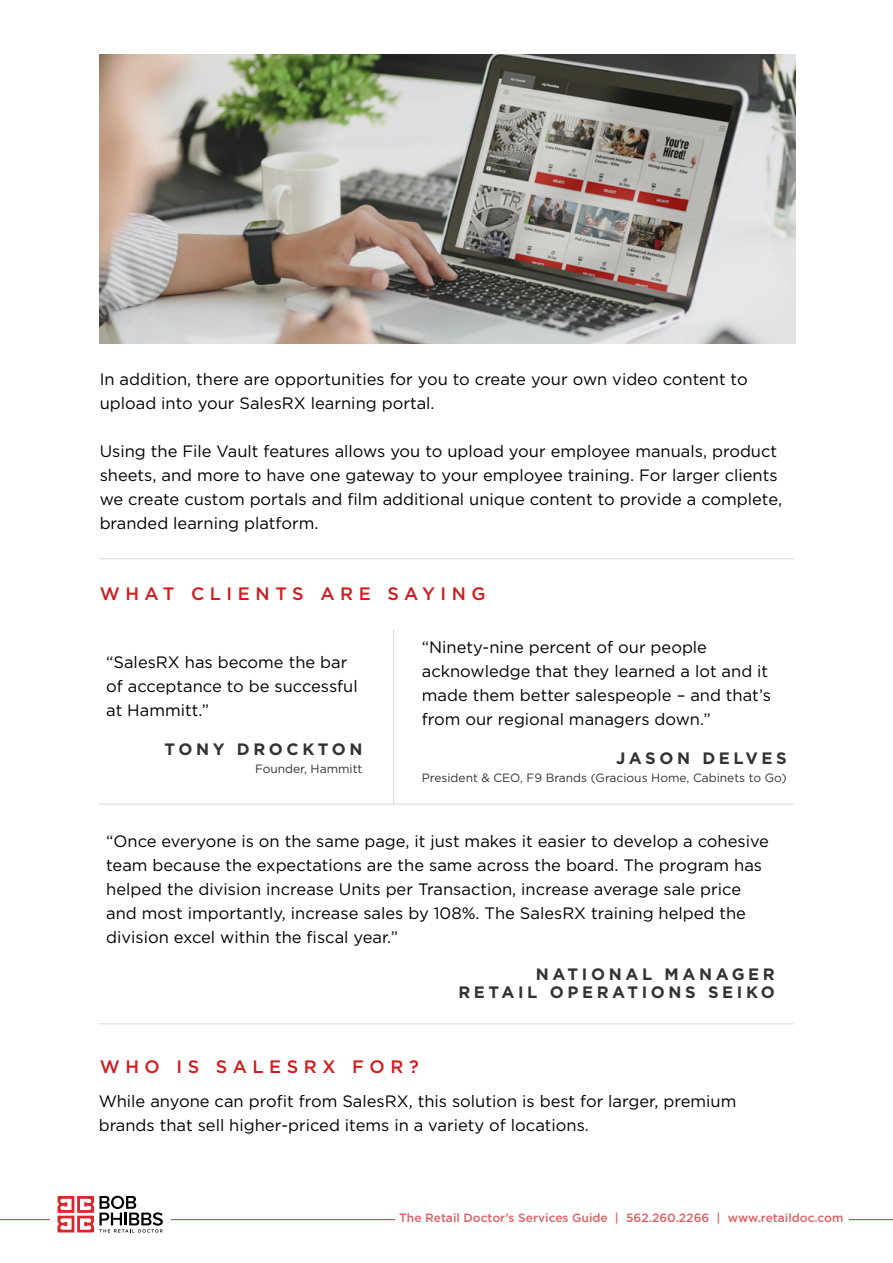
<style>
.page{position:relative;width:893px;height:1263px;background:#fff}
.page>*{position:absolute;margin:0;border:0;box-sizing:border-box;transform-origin:0 0}
.t1{font:500 18px "Gotham";letter-spacing:.31em;color:#d01c1f}
.t2{font:16.5px/24px "Gotham";color:#000}
.t3{font:700 16.5px/18px "Gotham";letter-spacing:.22em;color:#333;text-align:right}
.t4{font:12px "Gotham";color:#333}
.t5{font:500 12px "Gotham";color:#de6062}
</style>
<div class="page">
<hr style="left:0;top:1219px;width:893px;height:1px;background:#d8272d">
<div style="left:395px;top:1210px;width:454px;height:22px;background:#fff"></div>
<div style="left:50px;top:1189px;width:121px;height:48px;background:#fff"></div>
<svg style="left:58px;top:1196px;width:105px;height:36px"></svg>
<img style="left:100px;top:54px;width:695px;height:290px">
<hr style="left:393px;top:629px;width:1px;height:175px;background:#363636">
<hr style="left:99px;top:804px;width:695px;height:1px;background:#363636">
<hr style="left:99px;top:1023px;width:695px;height:1px;background:#363636">
<hr style="left:99px;top:558px;width:695px;height:1px;background:#363636">
<p class="t2" style="left:100px;top:367px;width:649px">In addition, there are opportunities for you to create your own video content to upload into your SalesRX learning portal.</p>
<p class="t2" style="left:100px;top:439px;width:684px">Using the File Vault features allows you to upload your employee manuals, product sheets, and more to have one gateway to your employee training. For larger clients we create custom portals and film additional unique content to provide a complete, branded learning platform.</p>
<p class="t1" style="left:100px;top:581px;width:388px">WHAT CLIENTS ARE SAYING</p>
<p class="t2" style="left:106px;top:650px;width:253px">“SalesRX has become the bar of acceptance to be successful at Hammitt.”</p>
<p class="t3" style="left:165px;top:740px;width:199px">TONY DROCKTON</p>
<p class="t4" style="left:255px;top:761px;width:109px">Founder, Hammitt</p>
<p class="t2" style="left:422px;top:635px;width:351px">“Ninety-nine percent of our people acknowledge that they learned a lot and it made them better salespeople – and that’s from our regional managers down.”</p>
<p class="t3" style="left:616px;top:749px;width:172px">JASON DELVES</p>
<p class="t4" style="left:422px;top:770px;width:366px">President &amp; CEO, F9 Brands (Gracious Home, Cabinets to Go)</p>
<p class="t2" style="left:106px;top:828px;width:664px">“Once everyone is on the same page, it just makes it easier to develop a cohesive team because the expectations are the same across the board. The program has helped the division increase Units per Transaction, increase average sale price and most importantly, increase sales by 108%. The SalesRX training helped the division excel within the fiscal year.”</p>
<p class="t3" style="left:458px;top:965px;width:318px">NATIONAL MANAGER<br>RETAIL OPERATIONS SEIKO</p>
<p class="t1" style="left:100px;top:1055px;width:321px">WHO IS SALESRX FOR?</p>
<p class="t2" style="left:99px;top:1088px;width:639px">While anyone can profit from SalesRX, this solution is best for larger, premium brands that sell higher-priced items in a variety of locations.</p>
<p class="t5" style="left:399px;top:1210px;width:446px">The Retail Doctor’s Services Guide | 562.260.2266 | www.retaildoc.com</p>
</div>
